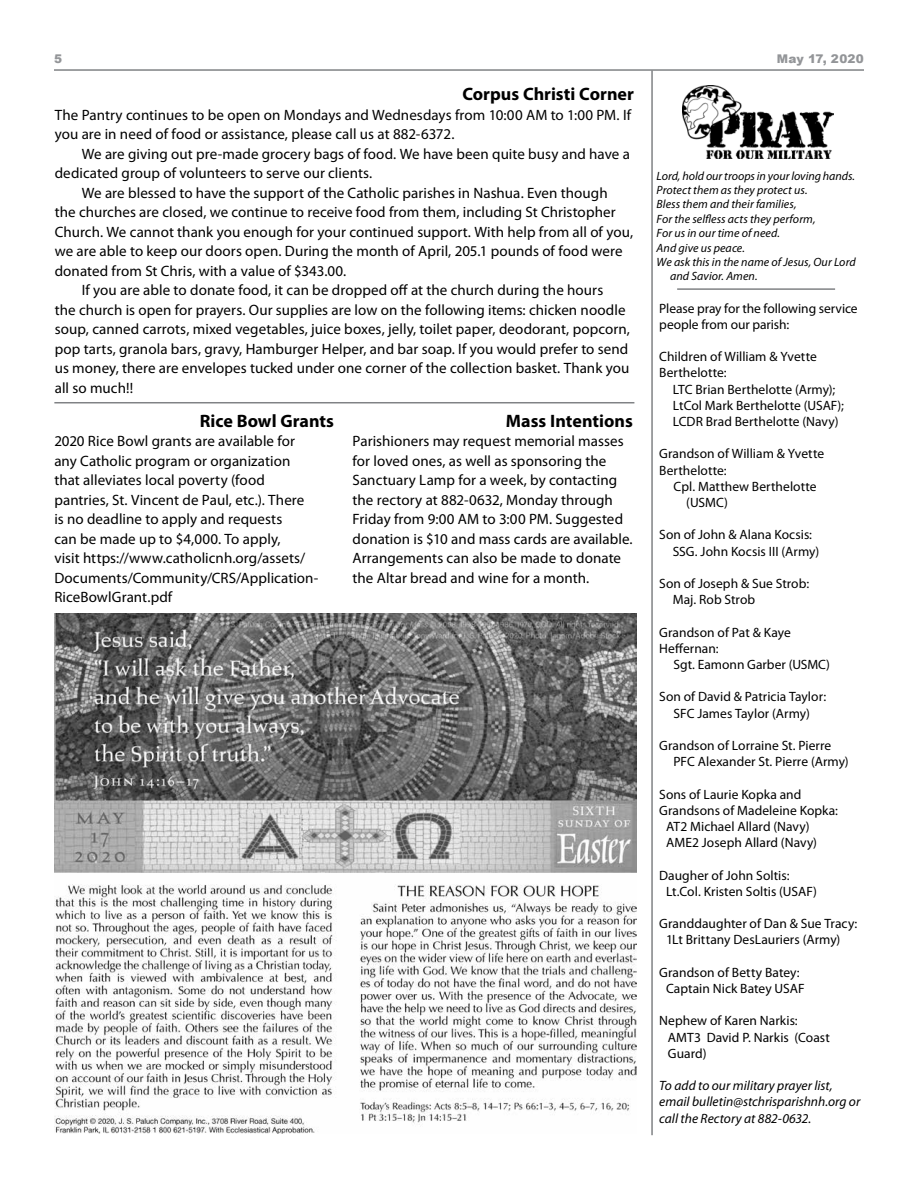
<style>
.page{position:relative;width:918px;height:1188px;background:#fff}
.page>*{position:absolute;margin:0;border:0;box-sizing:border-box;transform-origin:0 0}
.t1{font:700 18px "Myriad Pro";color:#000}
.t2{font:15px/19.5px "Myriad Pro";letter-spacing:.005em;color:#000}
.t3{font:13.5px/16.2px "Myriad Pro";letter-spacing:.005em;color:#000}
.t4{font:italic 13.5px/16.2px "Myriad Pro";color:#000}
.t5{font:italic 12px "Myriad Pro";letter-spacing:.005em;color:#000}
.t6{font:900 12px "Arial";letter-spacing:.025em;color:#939598}
</style>
<div class="page">
<hr style="left:54px;top:69px;width:810px;height:2px;background:#808285">
<img style="left:683px;top:85px;width:151px;height:74px">
<hr style="left:677px;top:288px;width:158px;height:2px;background:#808285">
<hr style="left:651px;top:70px;width:2px;height:1065px;background:#808285">
<img style="left:54px;top:613px;width:582px;height:520px">
<hr style="left:54px;top:402px;width:580px;height:1px;background:#808285">
<p class="t6" style="left:54px;top:50px;width:10px">5</p>
<p class="t6" style="left:777px;top:50px;width:89px">May 17, 2020</p>
<p class="t1" style="left:462px;top:82px;width:173px">Corpus Christi Corner</p>
<p class="t2" style="left:55px;top:105px;width:578px">The Pantry continues to be open on Mondays and Wednesdays from 10:00 AM to 1:00 PM. If you are in need of food or assistance, please call us at 882-6372.</p>
<p class="t2" style="left:55px;top:144px;width:577px;text-indent:27px">We are giving out pre-made grocery bags of food. We have been quite busy and have a dedicated group of volunteers to serve our clients.</p>
<p class="t2" style="left:82px;top:183px;width:527px">We are blessed to have the support of the Catholic parishes in Nashua. Even though</p>
<p class="t2" style="left:55px;top:202px;width:562px">the churches are closed, we continue to receive food from them, including St Christopher</p>
<p class="t2" style="left:55px;top:222px;width:580px">Church. We cannot thank you enough for your continued support. With help from all of you,</p>
<p class="t2" style="left:55px;top:241px;width:569px">we are able to keep our doors open. During the month of April, 205.1 pounds of food were</p>
<p class="t2" style="left:55px;top:261px;width:293px">donated from St Chris, with a value of $343.00.</p>
<p class="t2" style="left:82px;top:280px;width:523px">If you are able to donate food, it can be dropped off at the church during the hours</p>
<p class="t2" style="left:55px;top:300px;width:572px">the church is open for prayers. Our supplies are low on the following items: chicken noodle</p>
<p class="t2" style="left:55px;top:319px;width:577px">soup, canned carrots, mixed vegetables, juice boxes, jelly, toilet paper, deodorant, popcorn,</p>
<p class="t2" style="left:55px;top:339px;width:575px">pop tarts, granola bars, gravy, Hamburger Helper, and bar soap. If you would prefer to send</p>
<p class="t2" style="left:55px;top:358px;width:576px">us money, there are envelopes tucked under one corner of the collection basket. Thank you</p>
<p class="t2" style="left:55px;top:378px;width:80px">all so much!!</p>
<p class="t1" style="left:200px;top:409px;width:136px">Rice Bowl Grants</p>
<p class="t2" style="left:54px;top:431px;width:266px">2020 Rice Bowl grants are available for any Catholic program or organization that alleviates local poverty (food pantries, St. Vincent de Paul, etc.). There<br>is no deadline to apply and requests<br>can be made up to $4,000. To apply,<br>visit https://www.catholicnh.org/assets/ Documents/Community/CRS/Application-RiceBowlGrant.pdf</p>
<p class="t1" style="left:506px;top:409px;width:129px">Mass Intentions</p>
<p class="t2" style="left:352px;top:431px;width:282px">Parishioners may request memorial masses for loved ones, as well as sponsoring the Sanctuary Lamp for a week, by contacting the rectory at 882-0632, Monday through Friday from 9:00 AM to 3:00 PM. Suggested donation is $10 and mass cards are available.<br>Arrangements can also be made to donate the Altar bread and wine for a month.</p>
<p class="t5" style="left:657px;top:168px;width:200px">Lord, hold our troops in your loving hands.</p>
<p class="t5" style="left:657px;top:183px;width:152px">Protect them as they protect us.</p>
<p class="t5" style="left:657px;top:197px;width:141px">Bless them and their families,</p>
<p class="t5" style="left:657px;top:211px;width:160px">For the selfless acts they perform,</p>
<p class="t5" style="left:657px;top:226px;width:125px">For us in our time of need.</p>
<p class="t5" style="left:657px;top:240px;width:90px">And give us peace.</p>
<p class="t5" style="left:657px;top:255px;width:201px">We ask this in the name of Jesus, Our Lord</p>
<p class="t5" style="left:670px;top:269px;width:89px">and Savior. Amen.</p>
<p class="t3" style="left:659px;top:300px;width:200px">Please pray for the following service people from our parish:</p>
<p class="t3" style="left:659px;top:348px;width:159px">Children of William &amp; Yvette<br>Berthelotte:</p>
<p class="t3" style="left:673px;top:381px;width:173px">LTC Brian Berthelotte (Army);<br>LtCol Mark Berthelotte (USAF);<br>LCDR Brad Berthelotte (Navy)</p>
<p class="t3" style="left:659px;top:445px;width:166px">Grandson of William &amp; Yvette<br>Berthelotte:</p>
<p class="t3" style="left:686px;top:478px;width:132px;text-indent:-13px">Cpl. Matthew Berthelotte (USMC)</p>
<p class="t3" style="left:673px;top:526px;width:148px;text-indent:-14px">Son of John &amp; Alana Kocsis:<br>SSG. John Kocsis III (Army)</p>
<p class="t3" style="left:673px;top:575px;width:138px;text-indent:-14px">Son of Joseph &amp; Sue Strob:<br>Maj. Rob Strob</p>
<p class="t3" style="left:659px;top:624px;width:133px">Grandson of Pat &amp; Kaye<br>Heffernan:</p>
<p class="t3" style="left:673px;top:656px;width:158px">Sgt. Eamonn Garber (USMC)</p>
<p class="t3" style="left:659px;top:688px;width:168px;text-align:center">Son of David &amp; Patricia Taylor:<br>SFC James Taylor (Army)</p>
<p class="t3" style="left:674px;top:737px;width:177px;text-indent:-14px">Grandson of Lorraine St. Pierre<br>PFC Alexander St. Pierre (Army)</p>
<p class="t3" style="left:659px;top:786px;width:144px">Sons of Laurie Kopka and</p>
<p class="t3" style="left:659px;top:802px;width:180px">Grandsons of Madeleine Kopka:</p>
<p class="t3" style="left:666px;top:818px;width:145px">AT2 Michael Allard (Navy)</p>
<p class="t3" style="left:666px;top:834px;width:153px">AME2 Joseph Allard (Navy)</p>
<p class="t3" style="left:666px;top:867px;width:152px;text-indent:-7px">Daugher of John Soltis:<br>Lt.Col. Kristen Soltis (USAF)</p>
<p class="t3" style="left:666px;top:915px;width:193px;text-indent:-7px">Granddaughter of Dan &amp; Sue Tracy:<br>1Lt Brittany DesLauriers (Army)</p>
<p class="t3" style="left:659px;top:964px;width:147px;text-align:center">Grandson of Betty Batey:<br>Captain Nick Batey USAF</p>
<p class="t3" style="left:668px;top:1012px;width:163px;text-indent:-9px">Nephew of Karen Narkis:<br>AMT3 David P. Narkis (Coast<br>Guard)</p>
<p class="t4" style="left:659px;top:1077px;width:203px">To add to our military prayer list, email bulletin@stchrisparishnh.org or call the Rectory at 882-0632.</p>
</div>
